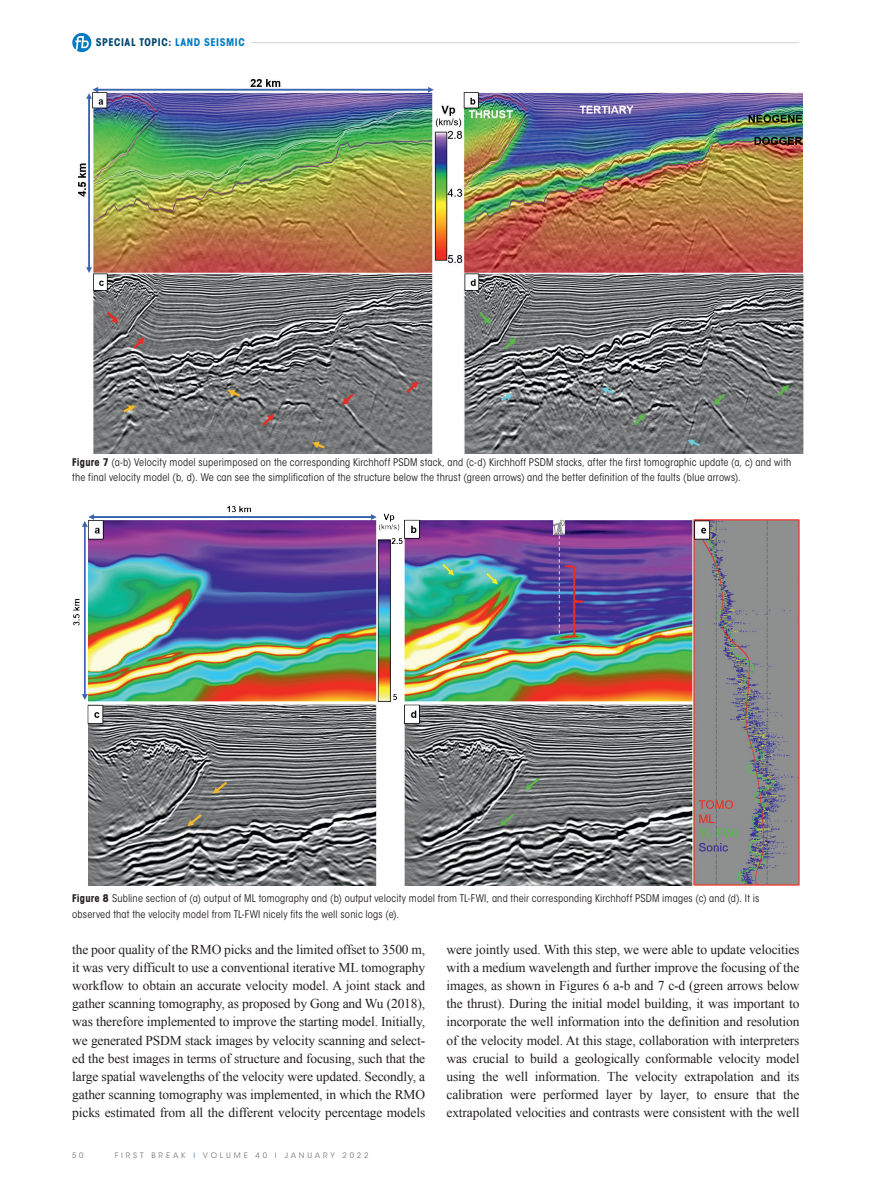
<style>
.page{position:relative;width:893px;height:1191px;background:#fff}
.page>*{position:absolute;margin:0;border:0;box-sizing:border-box;transform-origin:0 0}
._00-FB_BODY{font:13.5px/18.1px "Times New Roman";letter-spacing:-.01em;color:#231f20;text-align:justify}
._06-CAPTION_black{font:condensed 10.5px/15px "ITC Avant Garde Std";letter-spacing:.015em;color:#231f20}
.t1{font:700 condensed 10.5px "ITC Avant Garde Std";letter-spacing:.055em;color:#004670}
.t2{font:7.5px "ITC Avant Garde Std";letter-spacing:.385em;color:#787a7d}
.s1{color:#007ac2}
.s2{font-weight:700}
.s3{color:#1c8acb}
</style>
<div class="page">
<hr style="left:251px;top:42px;width:548px;height:1px;background:#d1d2d4">
<svg style="left:72px;top:33px;width:19px;height:19px"></svg>
<img style="left:78px;top:79px;width:726px;height:374px">
<img style="left:73px;top:506px;width:726px;height:379px">
<p class="t1" style="left:96px;top:36px;width:151px">SPECIAL TOPIC: <span class="s1">LAND SEISMIC</span></p>
<p class="_06-CAPTION_black" style="left:72px;top:454px;width:721px"><span class="s2">Figure 7</span> (a-b) Velocity model superimposed on the corresponding Kirchhoff PSDM stack, and (c-d) Kirchhoff PSDM stacks, after the first tomographic update (a, c) and with the final velocity model (b, d). We can see the simplification of the structure below the thrust (green arrows) and the better definition of the faults (blue arrows).</p>
<p class="_06-CAPTION_black" style="left:72px;top:891px;width:689px"><span class="s2">Figure 8</span> Subline section of (a) output of ML tomography and (b) output velocity model from TL-FWI, and their corresponding Kirchhoff PSDM images (c) and (d). It is observed that the velocity model from TL-FWI nicely fits the well sonic logs (e).</p>
<p class="_00-FB_BODY" style="left:72px;top:940px;width:354px">the poor quality of the RMO picks and the limited offset to 3500 m, it was very difficult to use a conventional iterative ML tomography workflow to obtain an accurate velocity model. A joint stack and gather scanning tomography, as proposed by Gong and Wu (2018), was therefore implemented to improve the starting model. Initially, we generated PSDM stack images by velocity scanning and select&shy;ed the best images in terms of structure and focusing, such that the large spatial wavelengths of the velocity were updated. Secondly, a gather scanning tomography was implemented, in which the RMO picks estimated from all the different velocity percentage models</p>
<p class="t2" style="left:72px;top:1151px;width:13px">5 0</p>
<p class="t2" style="left:115px;top:1151px;width:255px">FIRST BREAK <span class="s3">I</span> VOLUME 40 I JANUARY 2022</p>
<p class="_00-FB_BODY" style="left:446px;top:940px;width:355px">were jointly used. With this step, we were able to update velocities with a medium wavelength and further improve the focusing of the images, as shown in Figures 6 a-b and 7 c-d (green arrows below the thrust). During the initial model building, it was important to incorporate the well information into the definition and resolution of the velocity model. At this stage, collaboration with interpreters was crucial to build a geologically conformable velocity model using the well information. The velocity extrapolation and its calibration were performed layer by layer, to ensure that the extrapolated velocities and contrasts were consistent with the well</p>
</div>
